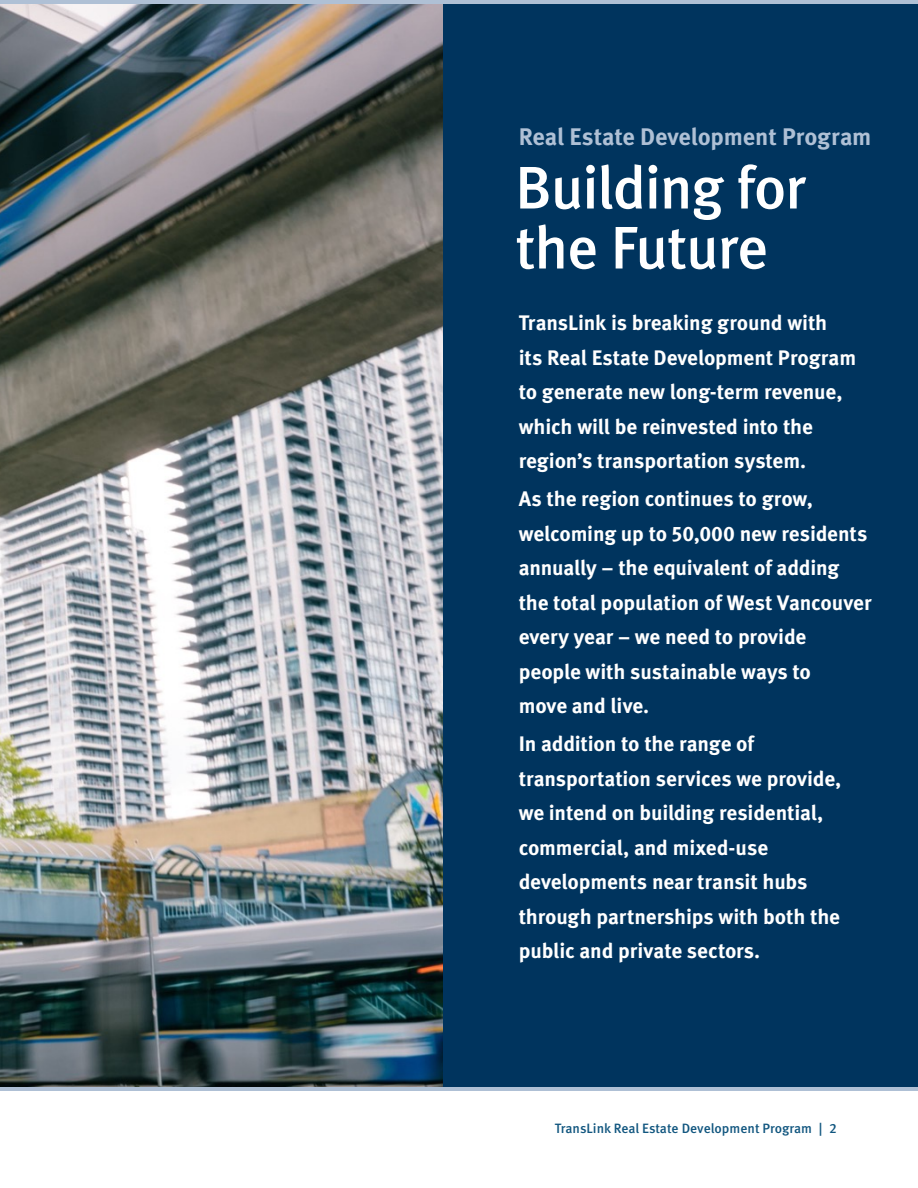
<style>
.page{position:relative;width:918px;height:1188px;background:#fff}
.page>*{position:absolute;margin:0;border:0;box-sizing:border-box;transform-origin:0 0}
.TL_H2{font:500 60px/60px "Meta OT";letter-spacing:-.025em;color:#fff}
.INTRO_PARAGRAPH{font:700 24px "Meta OT";letter-spacing:-.005em;color:#afc0d5}
.INTRO_PARAGRAPH-2{font:700 21px/34.5px "Meta OT";letter-spacing:-.01em;color:#fff}
.t1{font:500 13.5px "Meta OT";color:#11567f}
</style>
<div class="page">
<div style="left:0;top:1086px;width:918px;height:5px;background:#afc0d5"></div>
<hr style="left:0;top:0;width:918px;height:4px;background:#afc0d5">
<div style="left:442px;top:4px;width:476px;height:1083px;background:#00345e"></div>
<img style="left:0;top:4px;width:442px;height:1083px">
<p class="INTRO_PARAGRAPH" style="left:519px;top:122px;width:354px">Real Estate Development Program</p>
<h2 class="TL_H2" style="left:515px;top:160px;width:292px">Building for the Future</h2>
<p class="INTRO_PARAGRAPH-2" style="left:519px;top:306px;width:339px">TransLink is breaking ground with its Real Estate Development Program to generate new long-term revenue, which will be reinvested into the region’s transportation system.</p>
<p class="INTRO_PARAGRAPH-2" style="left:519px;top:482px;width:354px">As the region continues to grow, welcoming up to 50,000 new residents annually – the equivalent of adding the total population of West Vancouver every year – we need to provide people with sustainable ways to<br>move and live.</p>
<p class="INTRO_PARAGRAPH-2" style="left:519px;top:727px;width:324px">In addition to the range of transportation services we provide, we intend on building residential, commercial, and mixed-use developments near transit hubs through partnerships with both the public and private sectors.</p>
<p class="t1" style="left:555px;top:1121px;width:284px">TransLink Real Estate Development Program | 2</p>
</div>
